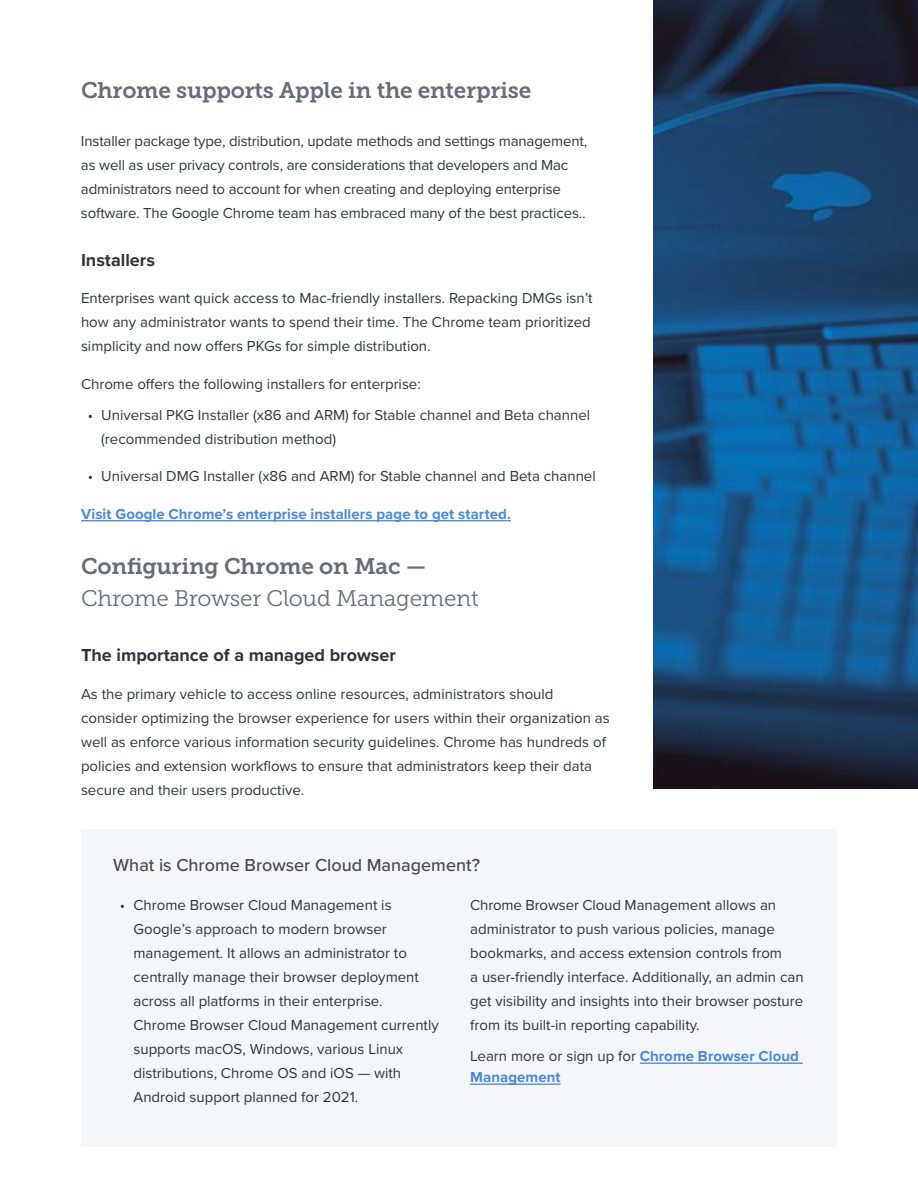
<style>
.page{position:relative;width:918px;height:1188px;background:#fff}
.page>*{position:absolute;margin:0;border:0;box-sizing:border-box;transform-origin:0 0}
.t1{font:22.5px "Museo Slab 700";letter-spacing:-.01em;color:#656d78}
.t2{font:22.5px "Museo Slab 300";letter-spacing:-.01em;color:#656d78}
.t3{font:700 18px "Proxima Nova";color:#2f343a}
.t4{font:500 18px "Proxima Nova";color:#434a54}
.t5{font:15px/24px "Proxima Nova";color:#2f343a}
.t6{font:700 15px/21px "Proxima Nova";letter-spacing:.005em;color:#4a88db}
.s1{font-weight:400;color:#2f343a}
</style>
<div class="page">
<hr style="left:81px;top:520px;width:430px;height:1px;background:#4a88db">
<img style="left:653px;top:0;width:265px;height:788px">
<div style="left:81px;top:829px;width:756px;height:318px;background:#f4f6f9"></div>
<hr style="left:640px;top:1063px;width:163px;height:1px;background:#4a88db">
<hr style="left:470px;top:1084px;width:91px;height:1px;background:#4a88db">
<h1 class="t1" style="left:81px;top:77px;width:452px">Chrome supports Apple in the enterprise</h1>
<p class="t5" style="left:81px;top:128px;width:508px">Installer package type, distribution, update methods and settings management, as well as user privacy controls, are considerations that developers and Mac administrators need to account for when creating and deploying enterprise software. The Google Chrome team has embraced many of the best practices..</p>
<p class="t3" style="left:81px;top:246px;width:75px">Installers</p>
<p class="t5" style="left:81px;top:286px;width:513px;text-align:justify">Enterprises want quick access to Mac-friendly installers. Repacking DMGs isn’t how any administrator wants to spend their time. The Chrome team prioritized simplicity and now offers PKGs for simple distribution.</p>
<p class="t5" style="left:81px;top:371px;width:341px">Chrome offers the following installers for enterprise:</p>
<p class="t5" style="left:101px;top:402px;width:490px;text-indent:-14px">• Universal PKG Installer (x86 and ARM) for Stable channel and Beta channel (recommended distribution method)</p>
<p class="t5" style="left:88px;top:463px;width:510px">• Universal DMG Installer (x86 and ARM) for Stable channel and Beta channel</p>
<p class="t6" style="left:81px;top:503px;width:431px">Visit Google Chrome’s enterprise installers page to get started.</p>
<h1 class="t1" style="left:81px;top:554px;width:347px">Configuring Chrome on Mac —</h1>
<h1 class="t2" style="left:81px;top:586px;width:399px">Chrome Browser Cloud Management</h1>
<p class="t3" style="left:81px;top:642px;width:316px">The importance of a managed browser</p>
<p class="t5" style="left:81px;top:681px;width:530px">As the primary vehicle to access online resources, administrators should consider optimizing the browser experience for users within their organization as well as enforce various information security guidelines. Chrome has hundreds of policies and extension workflows to ensure that administrators keep their data secure and their users productive.</p>
<p class="t4" style="left:113px;top:851px;width:368px">What is Chrome Browser Cloud Management?</p>
<p class="t5" style="left:133px;top:893px;width:307px;text-indent:-14px">• Chrome Browser Cloud Management is Google’s approach to modern browser management. It allows an administrator to centrally manage their browser deployment across all platforms in their enterprise.<br>Chrome Browser Cloud Management currently supports macOS, Windows, various Linux distributions, Chrome OS and iOS — with Android support planned for 2021.</p>
<p class="t5" style="left:470px;top:893px;width:335px">Chrome Browser Cloud Management allows an administrator to push various policies, manage bookmarks, and access extension controls from<br>a user-friendly interface. Additionally, an admin can get visibility and insights into their browser posture from its built-in reporting capability.</p>
<p class="t6" style="left:470px;top:1045px;width:330px"><span class="s1">Learn more or sign up for</span> Chrome Browser Cloud<br>Management</p>
</div>
